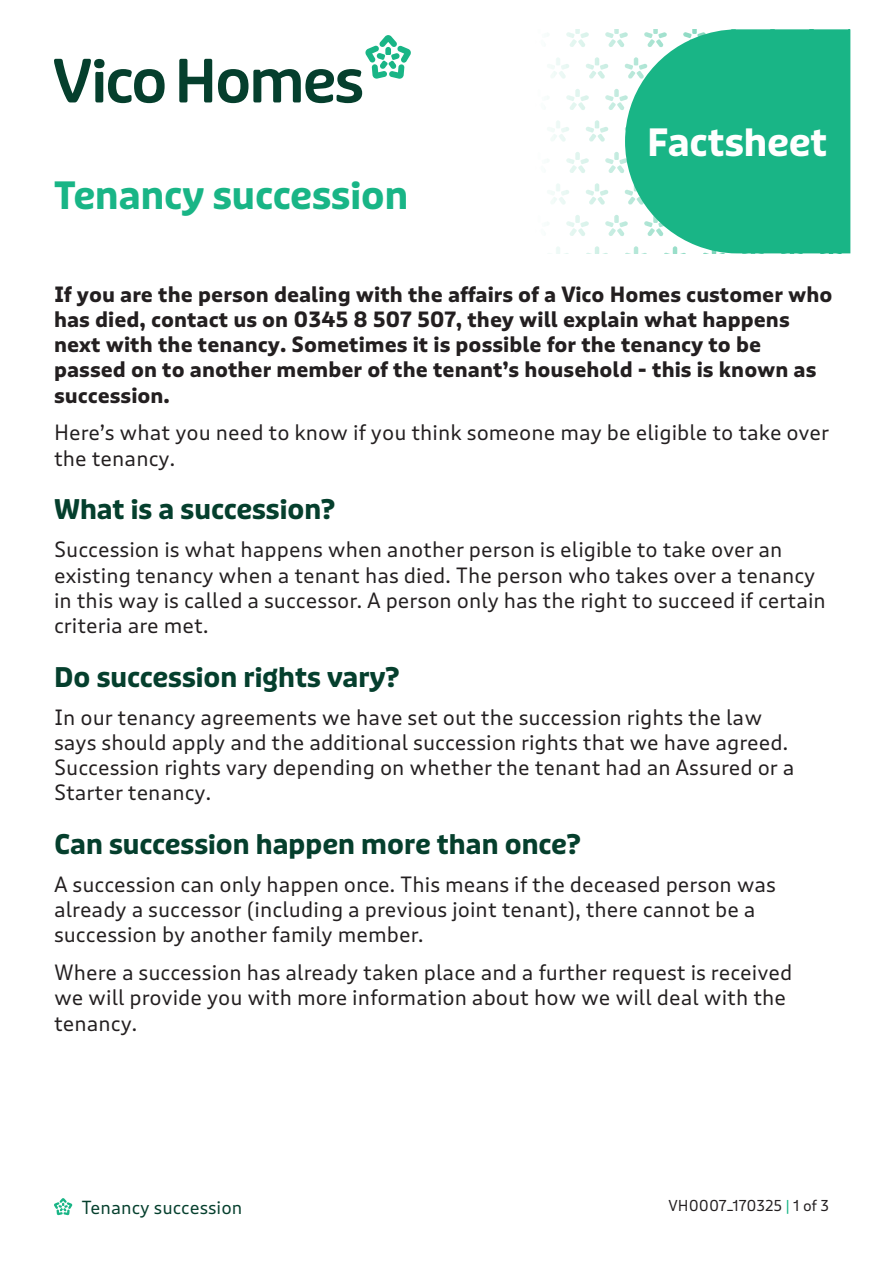
<style>
.page{position:relative;width:893px;height:1263px;background:#fff}
.page>*{position:absolute;margin:0;border:0;box-sizing:border-box;transform-origin:0 0}
.Document_title{font:700 37.5px "Puffin Display";color:#19b586}
.Small_header{font:700 37.5px "Puffin Display";color:#fff}
.Small_header-2{font:700 27px "Puffin Display";color:#053f2d}
.Body__14pt{font:21px/25.2px "Puffin";color:#231f20}
.Body__14pt-2{font:700 21px/25.2px "Puffin";color:#231f20}
.t1{font:18px "Puffin";color:#053f2d}
.t2{font:15px "Puffin";color:#231f20}
.s1{color:#19b586}
</style>
<div class="page">
<svg style="left:54px;top:1198px;width:18px;height:17px"></svg>
<svg style="left:54px;top:30px;width:571px;height:223px"></svg>
<svg style="left:625px;top:29px;width:225px;height:224px;background:#31bc92"></svg>
<p class="Document_title" style="left:54px;top:173px;width:356px">Tenancy succession</p>
<p class="Small_header" style="left:647px;top:120px;width:182px">Factsheet</p>
<p class="Body__14pt-2" style="left:54px;top:282px;width:780px">If you are the person dealing with the affairs of a Vico Homes customer who has died, contact us on 0345 8 507 507, they will explain what happens next with the tenancy. Sometimes it is possible for the tenancy to be passed on to another member of the tenant’s household - this is known as succession.</p>
<p class="Body__14pt" style="left:54px;top:421px;width:777px">Here’s what you need to know if you think someone may be eligible to take over the tenancy.</p>
<p class="Small_header-2" style="left:54px;top:493px;width:283px">What is a succession?</p>
<p class="Body__14pt" style="left:54px;top:538px;width:773px">Succession is what happens when another person is eligible to take over an existing tenancy when a tenant has died. The person who takes over a tenancy in this way is called a successor. A person only has the right to succeed if certain criteria are met.</p>
<p class="Small_header-2" style="left:54px;top:661px;width:347px">Do succession rights vary?</p>
<p class="Body__14pt" style="left:54px;top:705px;width:742px">In our tenancy agreements we have set out the succession rights the law says should apply and the additional succession rights that we have agreed.<br>Succession rights vary depending on whether the tenant had an Assured or a Starter tenancy.</p>
<p class="Small_header-2" style="left:54px;top:828px;width:528px">Can succession happen more than once?</p>
<p class="Body__14pt" style="left:54px;top:872px;width:724px">A succession can only happen once. This means if the deceased person was already a successor (including a previous joint tenant), there cannot be a succession by another family member.</p>
<p class="Body__14pt" style="left:54px;top:960px;width:740px">Where a succession has already taken place and a further request is received we will provide you with more information about how we will deal with the tenancy.</p>
<p class="t1" style="left:81px;top:1196px;width:162px">Tenancy succession</p>
<p class="t2" style="left:669px;top:1197px;width:162px">VH0007_170325 <span class="s1">|</span> 1 of 3</p>
</div>
